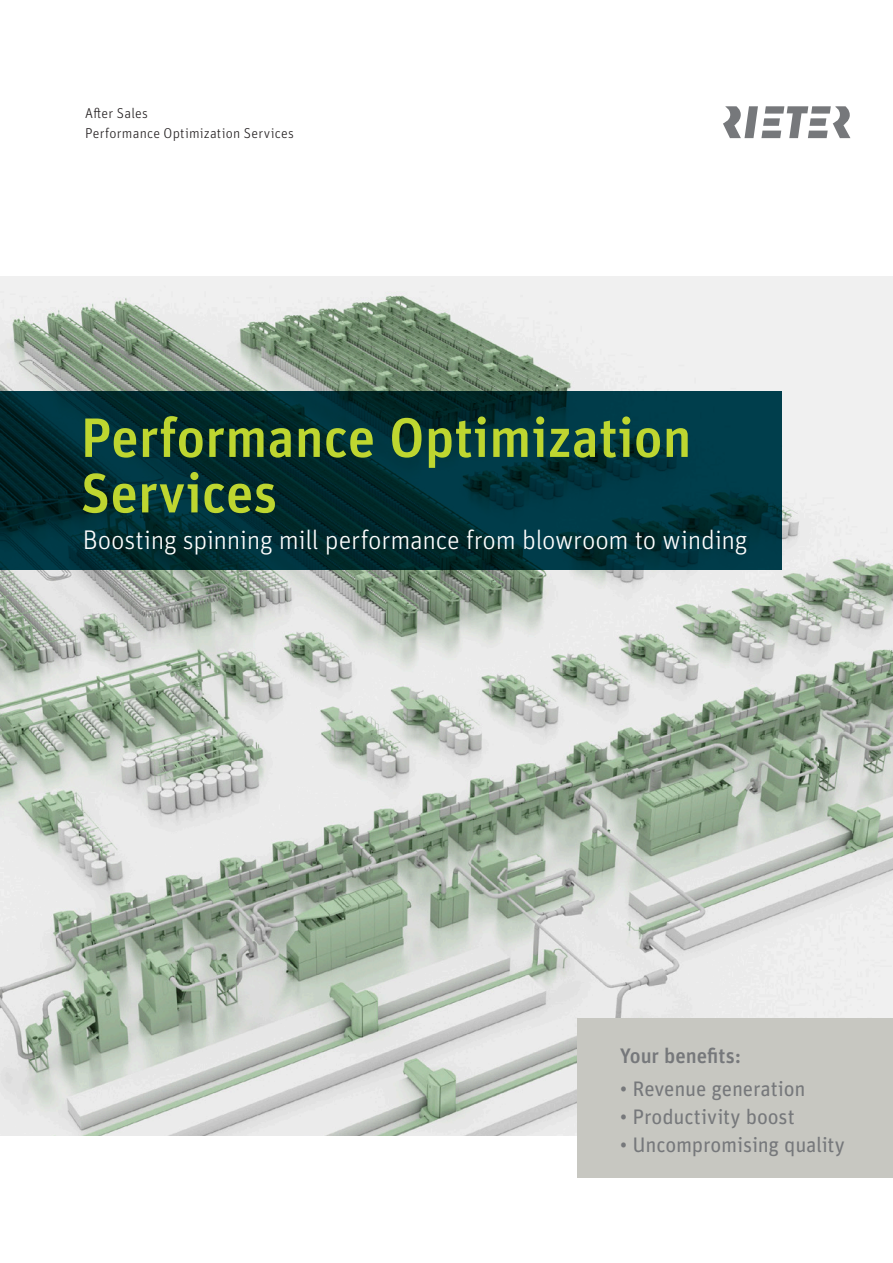
<style>
.page{position:relative;width:893px;height:1263px;background:#fff}
.page>*{position:absolute;margin:0;border:0;box-sizing:border-box;transform-origin:0 0}
.t1{font:500 55.5px/55.5px "Unit Pro";color:#bed630}
.t2{font:300 27px "Unit Pro";letter-spacing:-.01em;color:#fff}
.t3{font:21px "Unit Pro";letter-spacing:-.01em;color:#76787b}
.t4{font:500 21px "Unit Pro";letter-spacing:-.005em;color:#76787b}
.t5{font:300 14.25px/20.5px "Unit Pro";letter-spacing:.015em;color:#231f20}
</style>
<div class="page">
<svg style="left:723px;top:106px;width:127px;height:32px"></svg>
<img style="left:0;top:276px;width:893px;height:859px">
<svg style="left:0;top:391px;width:782px;height:179px;background:#002f37"></svg>
<div style="left:577px;top:1018px;width:316px;height:160px;background:#c7c7c1"></div>
<p class="t5" style="left:85px;top:102px;width:210px">After Sales<br>Performance Optimization Services</p>
<h1 class="t1" style="left:81px;top:406px;width:612px">Performance Optimization<br>Services</h1>
<p class="t2" style="left:83px;top:521px;width:666px">Boosting spinning mill performance from blowroom to winding</p>
<p class="t4" style="left:620px;top:1040px;width:123px">Your benefits:</p>
<p class="t3" style="left:620px;top:1073px;width:187px">• Revenue generation</p>
<p class="t3" style="left:620px;top:1102px;width:176px">• Productivity boost</p>
<p class="t3" style="left:620px;top:1130px;width:227px">• Uncompromising quality</p>
</div>
